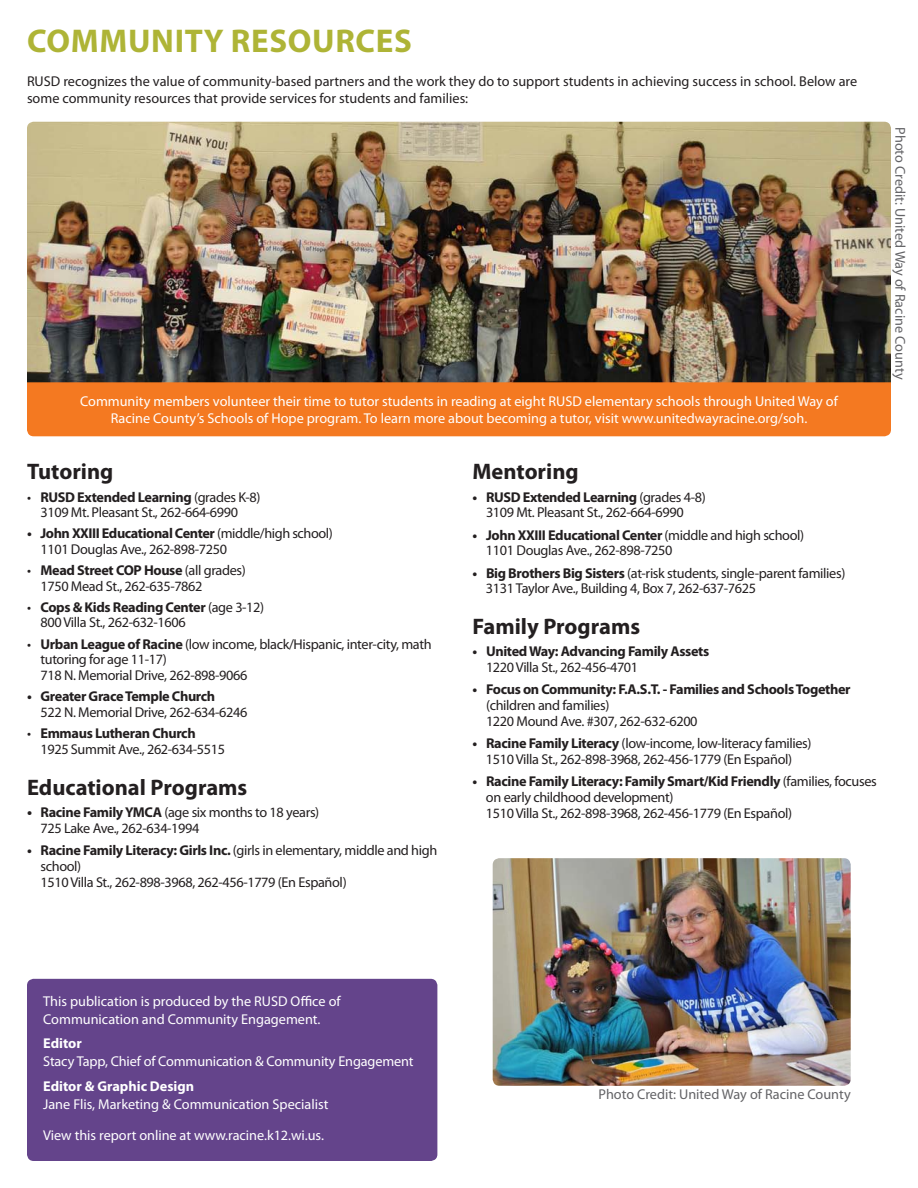
<style>
.page{position:relative;width:918px;height:1188px;background:#fff}
.page>*{position:absolute;margin:0;border:0;box-sizing:border-box;transform-origin:0 0}
.t1{font:700 33px "Myriad Pro";letter-spacing:.02em;color:#aeb436}
.t2{font:700 22.5px "Myriad Pro";color:#231f20}
.t3{font:14.25px/15.8px "Myriad Pro";letter-spacing:-.025em;color:#231f20}
.t4{font:14.25px/17.9px "Myriad Pro";color:#fff}
.t5{font:14.25px/17.1px "Myriad Pro";color:#231f20}
.t6{font:700 14.25px/15.8px "Myriad Pro";letter-spacing:-.025em;color:#231f20}
.t7{font:14.25px "Myriad Pro";color:#636366}
.t8{font:700 14.25px "Myriad Pro";color:#fff}
.s1{font-weight:700}
.s2{font-weight:700;font-size:15px}
.s3{font-weight:400}
</style>
<div class="page">
<div style="left:27px;top:979px;width:410px;height:182px;background:#64448b;border-radius:7px"></div>
<img style="left:27px;top:122px;width:864px;height:260px">
<div style="left:27px;top:382px;width:864px;height:54px;background:#f47921"></div>
<img style="left:493px;top:858px;width:358px;height:228px">
<p class="t1" style="left:27px;top:20px;width:386px">COMMUNITY RESOURCES</p>
<p class="t5" style="left:27px;top:72px;width:832px">RUSD recognizes the value of community-based partners and the work they do to support students in achieving success in school. Below are some community resources that provide services for students and families:</p>
<p class="t4" style="left:80px;top:393px;width:759px;line-height:17.1px;text-align:center">Community members volunteer their time to tutor students in reading at eight RUSD elementary schools through United Way of<br>Racine County’s Schools of Hope program. To learn more about becoming a tutor, visit www.unitedwayracine.org/soh.</p>
<p class="t2" style="left:27px;top:457px;width:88px">Tutoring</p>
<p class="t3" style="left:40px;top:489px;width:222px;text-indent:-14px">• <span class="s1">RUSD Extended Learning</span> (grades K-8)<br>3109 Mt. Pleasant St., 262-664-6990</p>
<p class="t3" style="left:40px;top:525px;width:294px;text-indent:-13px"><span class="s1">• John XXIII Educational Center</span> (middle/high school)<br>1101 Douglas Ave., 262-898-7250</p>
<p class="t3" style="left:40px;top:562px;width:207px;text-indent:-13px">• <span class="s1">Mead Street COP House</span> (all grades)<br>1750 Mead St., 262-635-7862</p>
<p class="t3" style="left:40px;top:599px;width:225px;text-indent:-13px">• <span class="s1">Cops &amp; Kids Reading Center</span> (age 3-12)<br>800 Villa St., 262-632-1606</p>
<p class="t3" style="left:40px;top:636px;width:393px;text-indent:-13px">• <span class="s1">Urban League of Racine</span> (low income, black/Hispanic, inter-city, math tutoring for age 11-17)<br>718 N. Memorial Drive, 262-898-9066</p>
<p class="t3" style="left:40px;top:688px;width:208px;text-indent:-13px"><span class="s1">• Greater Grace Temple Church<br></span>522 N. Memorial Drive, 262-634-6246</p>
<p class="t3" style="left:40px;top:724px;width:186px;line-height:16.5px;text-indent:-13px">• <span class="s1">Emmaus Lutheran Church<br></span>1925 Summit Ave., 262-634-5515</p>
<p class="t2" style="left:27px;top:772px;width:222px">Educational Programs</p>
<p class="t3" style="left:40px;top:804px;width:280px;text-indent:-14px"><span class="s2">•</span> <span class="s1">Racine Family YMCA</span> (age six months to 18 years)<br>725 Lake Ave., 262-634-1994</p>
<p class="t3" style="left:40px;top:842px;width:398px;text-indent:-13px"><span class="s1">• Racine Family Literacy: Girls Inc.</span> (girls in elementary, middle and high school)<br>1510 Villa St., 262-898-3968, 262-456-1779 (En Español)</p>
<p class="t2" style="left:472px;top:457px;width:108px">Mentoring</p>
<p class="t3" style="left:486px;top:489px;width:221px;text-indent:-14px"><span class="s1">• RUSD Extended Learning</span> (grades 4-8)<br>3109 Mt. Pleasant St., 262-664-6990</p>
<p class="t3" style="left:486px;top:527px;width:320px;text-indent:-13px"><span class="s1">• John XXIII Educational Center</span> (middle and high school)<br>1101 Douglas Ave., 262-898-7250</p>
<p class="t3" style="left:486px;top:565px;width:361px;text-indent:-13px"><span class="s1">• Big Brothers Big Sisters</span> (at-risk students, single-parent families)<br>3131 Taylor Ave., Building 4, Box 7, 262-637-7625</p>
<p class="t2" style="left:472px;top:612px;width:169px">Family Programs</p>
<p class="t6" style="left:486px;top:643px;width:225px;text-indent:-14px">• United Way: Advancing Family Assets<br><span class="s3">1220 Villa St., 262-456-4701</span></p>
<p class="t6" style="left:486px;top:681px;width:366px;text-indent:-14px">• Focus on Community: F.A.S.T. - Families and Schools Together <span class="s3">(children and families)<br>1220 Mound Ave. #307, 262-632-6200</span></p>
<p class="t3" style="left:473px;top:735px;width:341px;text-align:center"><span class="s1">• Racine Family Literacy</span> (low-income, low-literacy families)<br>1510 Villa St., 262-898-3968, 262-456-1779 (En Español)</p>
<p class="t3" style="left:486px;top:774px;width:392px;text-indent:-13px"><span class="s1">• Racine Family Literacy: Family Smart/Kid Friendly</span> (families, focuses on early childhood development)<br>1510 Villa St., 262-898-3968, 262-456-1779 (En Español)</p>
<p class="t7" style="left:909px;top:127px;width:254px;rotate:90deg">Photo Credit: United Way of Racine County</p>
<p class="t4" style="left:43px;top:992px;width:299px">This publication is produced by the RUSD Office of<br>Communication and Community Engagement.</p>
<p class="t8" style="left:43px;top:1034px;width:40px">Editor</p>
<p class="t4" style="left:43px;top:1052px;width:372px">Stacy Tapp, Chief of Communication &amp; Community Engagement</p>
<p class="t8" style="left:43px;top:1077px;width:153px">Editor &amp; Graphic Design</p>
<p class="t4" style="left:43px;top:1095px;width:287px">Jane Flis, Marketing &amp; Communication Specialist</p>
<p class="t4" style="left:43px;top:1126px;width:282px">View this report online at www.racine.k12.wi.us.</p>
<p class="t7" style="left:599px;top:1086px;width:254px">Photo Credit: United Way of Racine County</p>
</div>
